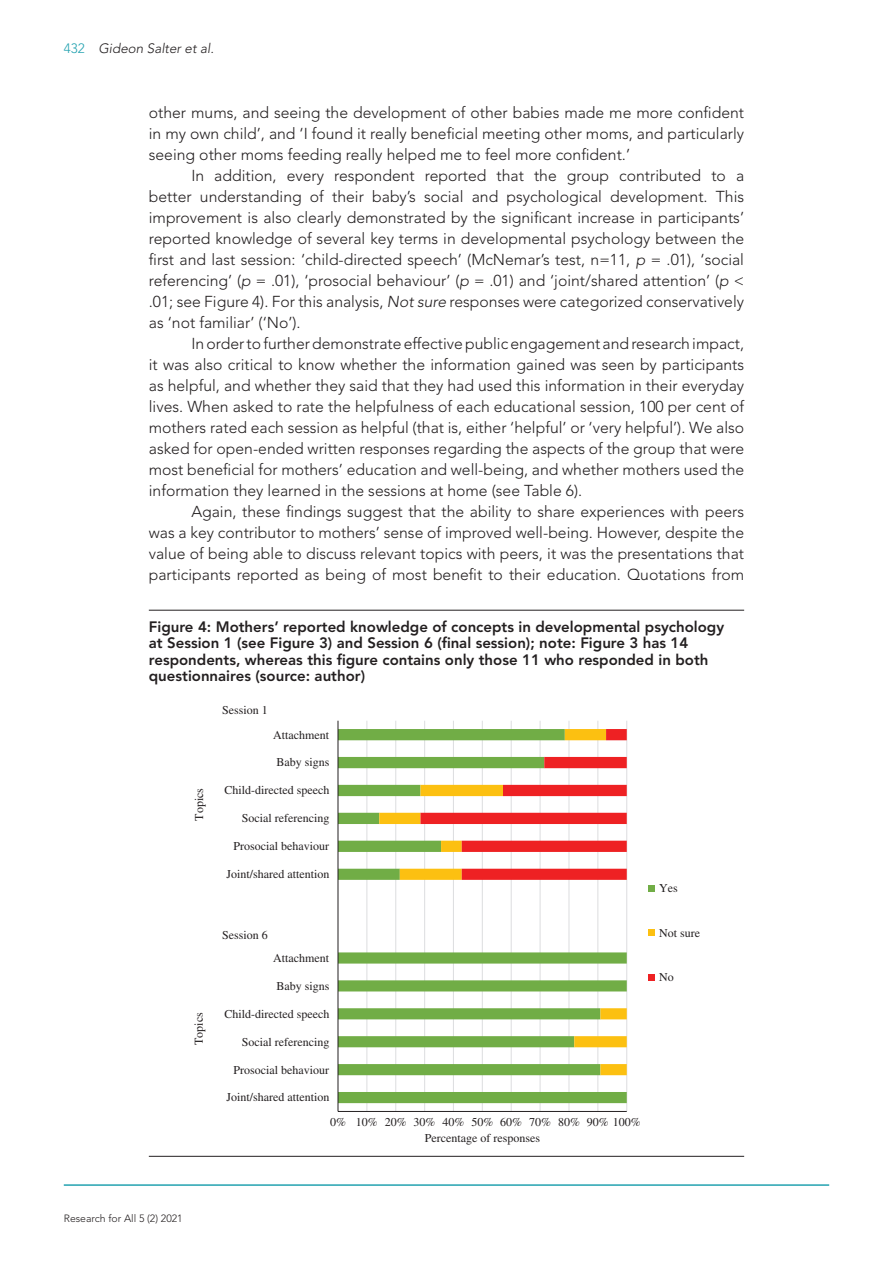
<style>
.page{position:relative;width:893px;height:1263px;background:#fff}
.page>*{position:absolute;margin:0;border:0;box-sizing:border-box;transform-origin:0 0}
.t1{font:300 15.75px/21px "Avenir LT Std";color:#231f20;text-align:justify}
.t2{font:800 15px/16.5px "Avenir LT Std";color:#231f20}
.t3{font:italic 300 13.5px "Avenir LT Std";color:#231f20}
.t4{font:12px "Times";color:#231f20}
.t5{font:300 10.5px "Avenir LT Std";color:#231f20}
.s1{font-style:normal;color:#23a2b0}
.s2{font-style:italic}
</style>
<div class="page">
<hr style="left:64px;top:1184px;width:765px;height:2px;background:#23a2b0">
<hr style="left:149px;top:610px;width:595px;height:1px;background:#231f20">
<hr style="left:149px;top:1156px;width:595px;height:1px;background:#231f20">
<hr style="left:366px;top:721px;width:1px;height:390px;background:#dcdddf">
<hr style="left:395px;top:721px;width:1px;height:390px;background:#dcdddf">
<hr style="left:424px;top:721px;width:1px;height:390px;background:#dcdddf">
<hr style="left:453px;top:721px;width:1px;height:390px;background:#dcdddf">
<hr style="left:482px;top:721px;width:1px;height:390px;background:#dcdddf">
<hr style="left:511px;top:721px;width:1px;height:390px;background:#dcdddf">
<hr style="left:540px;top:721px;width:1px;height:390px;background:#dcdddf">
<hr style="left:569px;top:721px;width:1px;height:390px;background:#dcdddf">
<hr style="left:597px;top:721px;width:1px;height:390px;background:#dcdddf">
<hr style="left:626px;top:721px;width:1px;height:390px;background:#dcdddf">
<svg style="left:339px;top:729px;width:288px;height:374px"></svg>
<svg style="left:379px;top:729px;width:248px;height:346px"></svg>
<svg style="left:420px;top:729px;width:207px;height:151px"></svg>
<hr style="left:338px;top:1111px;width:289px;height:1px;background:#231f20">
<hr style="left:338px;top:721px;width:1px;height:390px;background:#231f20">
<svg style="left:648px;top:885px;width:6px;height:6px"></svg>
<svg style="left:648px;top:930px;width:6px;height:6px"></svg>
<svg style="left:648px;top:974px;width:6px;height:6px"></svg>
<p class="t3" style="left:64px;top:40px;width:152px"><span class="s1">432</span> Gideon Salter et al.</p>
<p class="t1" style="left:149px;top:102px;width:597px">other mums, and seeing the development of other babies made me more confident in my own child’, and ‘I found it really beneficial meeting other moms, and particularly seeing other moms feeding really helped me to feel more confident.’</p>
<p class="t1" style="left:149px;top:165px;width:597px;text-indent:43px">In addition, every respondent reported that the group contributed to a better understanding of their baby’s social and psychological development. This improvement is also clearly demonstrated by the significant increase in participants’ reported knowledge of several key terms in developmental psychology between the first and last session: ‘child-directed speech’ (McNemar’s test, n=11, <span class="s2">p</span> = .01), ‘social referencing’ (<span class="s2">p</span> = .01), ‘prosocial behaviour’ (<span class="s2">p</span> = .01) and ‘joint/shared attention’ (<span class="s2">p</span> &lt; .01; see Figure 4). For this analysis, <span class="s2">Not sure</span> responses were categorized conservatively as ‘not familiar’ (‘No’).</p>
<p class="t1" style="left:149px;top:333px;width:597px;text-indent:43px">In order to further demonstrate effective public engagement and research impact, it was also critical to know whether the information gained was seen by participants as helpful, and whether they said that they had used this information in their everyday lives. When asked to rate the helpfulness of each educational session, 100 per cent of mothers rated each session as helpful (that is, either ‘helpful’ or ‘very helpful’). We also asked for open-ended written responses regarding the aspects of the group that were most beneficial for mothers’ education and well-being, and whether mothers used the information they learned in the sessions at home (see Table 6).</p>
<p class="t1" style="left:149px;top:501px;width:597px;text-indent:43px">Again, these findings suggest that the ability to share experiences with peers was a key contributor to mothers’ sense of improved well-being. However, despite the value of being able to discuss relevant topics with peers, it was the presentations that participants reported as being of most benefit to their education. Quotations from</p>
<p class="t2" style="left:149px;top:618px;width:577px">Figure 4: Mothers’ reported knowledge of concepts in developmental psychology at Session 1 (see Figure 3) and Session 6 (final session); note: Figure 3 has 14 respondents, whereas this figure contains only those 11 who responded in both questionnaires (source: author)</p>
<p class="t4" style="left:222px;top:703px;width:47px">Session 1</p>
<p class="t4" style="left:273px;top:728px;width:57px">Attachment</p>
<p class="t4" style="left:192px;top:821px;width:34px;rotate:-90deg">Topics</p>
<p class="t4" style="left:276px;top:756px;width:55px">Baby signs</p>
<p class="t4" style="left:224px;top:783px;width:106px">Child-directed speech</p>
<p class="t4" style="left:242px;top:811px;width:89px">Social referencing</p>
<p class="t4" style="left:234px;top:839px;width:97px">Prosocial behaviour</p>
<p class="t4" style="left:226px;top:867px;width:104px">Joint/shared attention</p>
<p class="t4" style="left:192px;top:1045px;width:34px;rotate:-90deg">Topics</p>
<p class="t4" style="left:222px;top:928px;width:47px">Session 6</p>
<p class="t4" style="left:273px;top:951px;width:57px">Attachment</p>
<p class="t4" style="left:276px;top:979px;width:55px">Baby signs</p>
<p class="t4" style="left:224px;top:1007px;width:106px">Child-directed speech</p>
<p class="t4" style="left:242px;top:1035px;width:89px">Social referencing</p>
<p class="t4" style="left:234px;top:1063px;width:97px">Prosocial behaviour</p>
<p class="t4" style="left:226px;top:1090px;width:104px">Joint/shared attention</p>
<p class="t4" style="left:330px;top:1115px;width:312px">0% 10% 20% 30% 40% 50% 60% 70% 80% 90% 100%</p>
<p class="t4" style="left:425px;top:1131px;width:117px">Percentage of responses</p>
<p class="t4" style="left:659px;top:881px;width:20px">Yes</p>
<p class="t4" style="left:659px;top:926px;width:42px">Not sure</p>
<p class="t4" style="left:659px;top:970px;width:16px">No</p>
<p class="t5" style="left:64px;top:1212px;width:120px">Research for All 5 (2) 2021</p>
</div>
